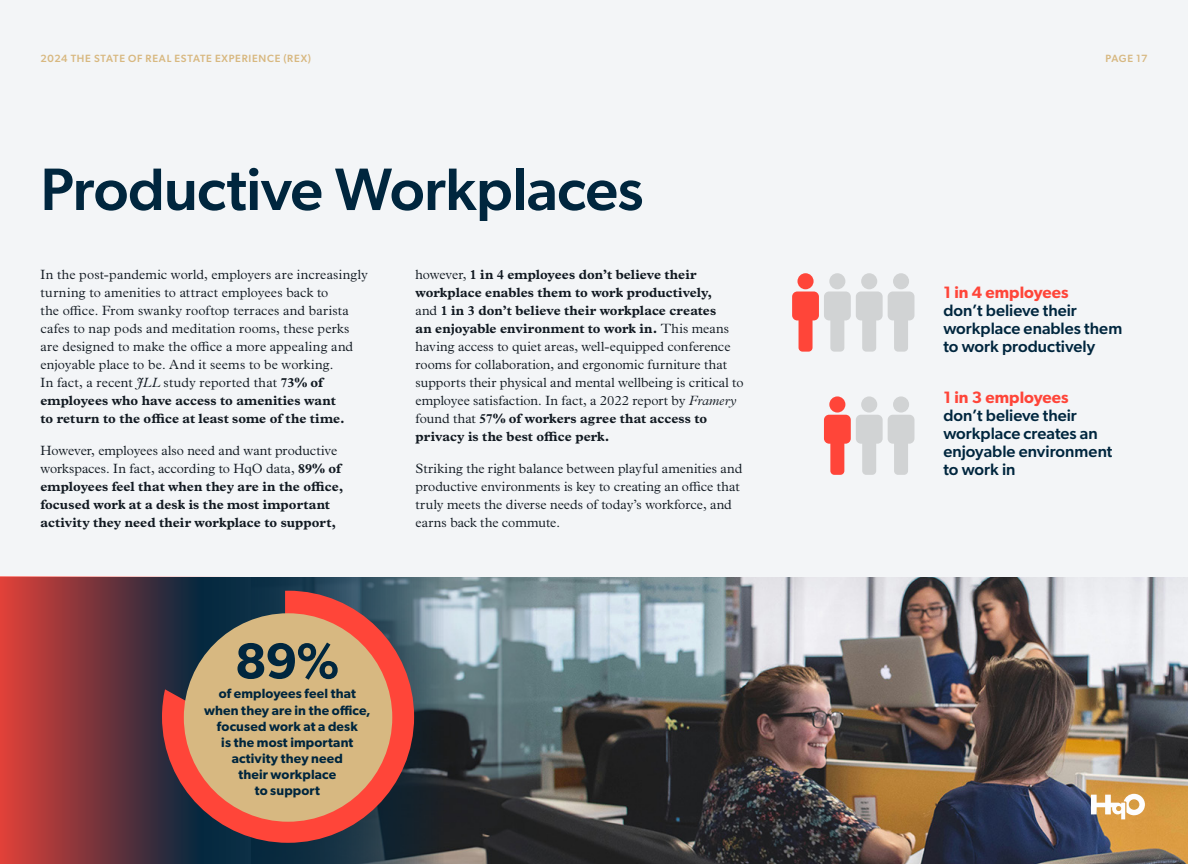
<style>
.page{position:relative;width:1188px;height:864px;background:#f3f5f7}
.page>*{position:absolute;margin:0;border:0;box-sizing:border-box;transform-origin:0 0}
.t1{font:500 60px "Gibson";letter-spacing:-.01em;color:#00263e}
.t2{font:600 50.85px "Gibson";color:#00263e}
.t3{font:500 16.5px/18px "Gibson";color:#00263e}
.t4{font:600 16.5px "Gibson";letter-spacing:.005em;color:#ff4539}
.t5{font:300 13.5px/18px "Plantin MT Pro";letter-spacing:.005em;color:#111921}
.t6{font:700 13.5px/18px "Plantin MT Pro";color:#111921}
.t7{font:600 13.35px/16px "Gibson";letter-spacing:.01em;color:#00263e;text-align:center}
.t8{font:500 10.5px "Gibson";letter-spacing:.07em;color:#d8b880}
.t9{font:500 10.5px "Gibson";letter-spacing:.03em;color:#d7b881}
.s1{font-style:italic}
.s2{font-weight:700}
.s3{font-weight:300}
</style>
<div class="page">
<img style="left:537px;top:578px;width:651px;height:286px">
<svg style="left:324px;top:578px;width:213px;height:286px;background:#546369"></svg>
<svg style="left:0;top:578px;width:324px;height:286px;background:#7e353b"></svg>
<div style="left:797px;top:273px;width:17px;height:16px;background:#ff4539;border-radius:50%"></div>
<div style="left:829px;top:396px;width:16px;height:17px;background:#ff4539;border-radius:50%"></div>
<div style="left:829px;top:273px;width:16px;height:16px;background:#d1d3d4;border-radius:50%"></div>
<div style="left:861px;top:396px;width:16px;height:17px;background:#d1d3d4;border-radius:50%"></div>
<div style="left:861px;top:273px;width:16px;height:16px;background:#d1d3d4;border-radius:50%"></div>
<div style="left:893px;top:396px;width:16px;height:17px;background:#d1d3d4;border-radius:50%"></div>
<svg style="left:824px;top:415px;width:90px;height:60px"></svg>
<div style="left:893px;top:273px;width:16px;height:16px;background:#d1d3d4;border-radius:50%"></div>
<svg style="left:792px;top:292px;width:122px;height:60px"></svg>
<svg style="left:1091px;top:794px;width:54px;height:25px"></svg>
<svg style="left:162px;top:591px;width:252px;height:252px;background:#7a3b40"></svg>
<div style="left:184px;top:613px;width:208px;height:209px;background:#d7b881;border-radius:50%"></div>
<p class="t8" style="left:40px;top:52px;width:272px">2024 THE STATE OF REAL ESTATE EXPERIENCE (REX)</p>
<p class="t9" style="left:1105px;top:52px;width:44px">PAGE 17</p>
<h1 class="t1" style="left:40px;top:153px;width:604px">Productive Workplaces</h1>
<p class="t5" style="left:40px;top:266px;width:329px">In the post-pandemic world, employers are increasingly turning to amenities to attract employees back to<br>the office. From swanky rooftop terraces and barista cafes to nap pods and meditation rooms, these perks are designed to make the office a more appealing and enjoyable place to be. And it seems to be working.<br>In fact, a recent <span class="s1">JLL</span> study reported that <span class="s2">73% of employees who have access to amenities want<br>to return to the office at least some of the time.</span></p>
<p class="t6" style="left:40px;top:441px;width:304px"><span class="s3">However, employees also need and want productive workspaces. In fact, according to HqO data,</span> 89% of employees feel that when they are in the office, focused work at a desk is the most important activity they need their workplace to support,</p>
<h2 class="t2" style="left:235px;top:631px;width:106px">89%</h2>
<p class="t7" style="left:204px;top:702px;width:168px">when they are in the office, focused work at a desk<br>is the most important activity they need<br>their workplace<br>to support</p>
<p class="t7" style="left:219px;top:686px;width:139px">of employees feel that</p>
<p class="t5" style="left:416px;top:266px;width:330px">however, <span class="s2">1 in 4 employees don’t believe their workplace enables them to work productively,<br></span>and <span class="s2">1 in 3 don’t believe their workplace creates<br>an enjoyable environment to work in.</span> This means having access to quiet areas, well-equipped conference rooms for collaboration, and ergonomic furniture that supports their physical and mental wellbeing is critical to employee satisfaction. In fact, a 2022 report by <span class="s1">Framery </span>found that <span class="s2">57% of workers agree that access to privacy is the best office perk.</span></p>
<p class="t5" style="left:416px;top:459px;width:328px">Striking the right balance between playful amenities and productive environments is key to creating an office that truly meets the diverse needs of today’s workforce, and earns back the commute.</p>
<p class="t4" style="left:943px;top:282px;width:127px">1 in 4 employees</p>
<p class="t3" style="left:943px;top:301px;width:180px">don’t believe their workplace enables them to work productively</p>
<p class="t4" style="left:943px;top:387px;width:127px">1 in 3 employees</p>
<p class="t3" style="left:943px;top:406px;width:171px">don’t believe their workplace creates an enjoyable environment to work in</p>
</div>
